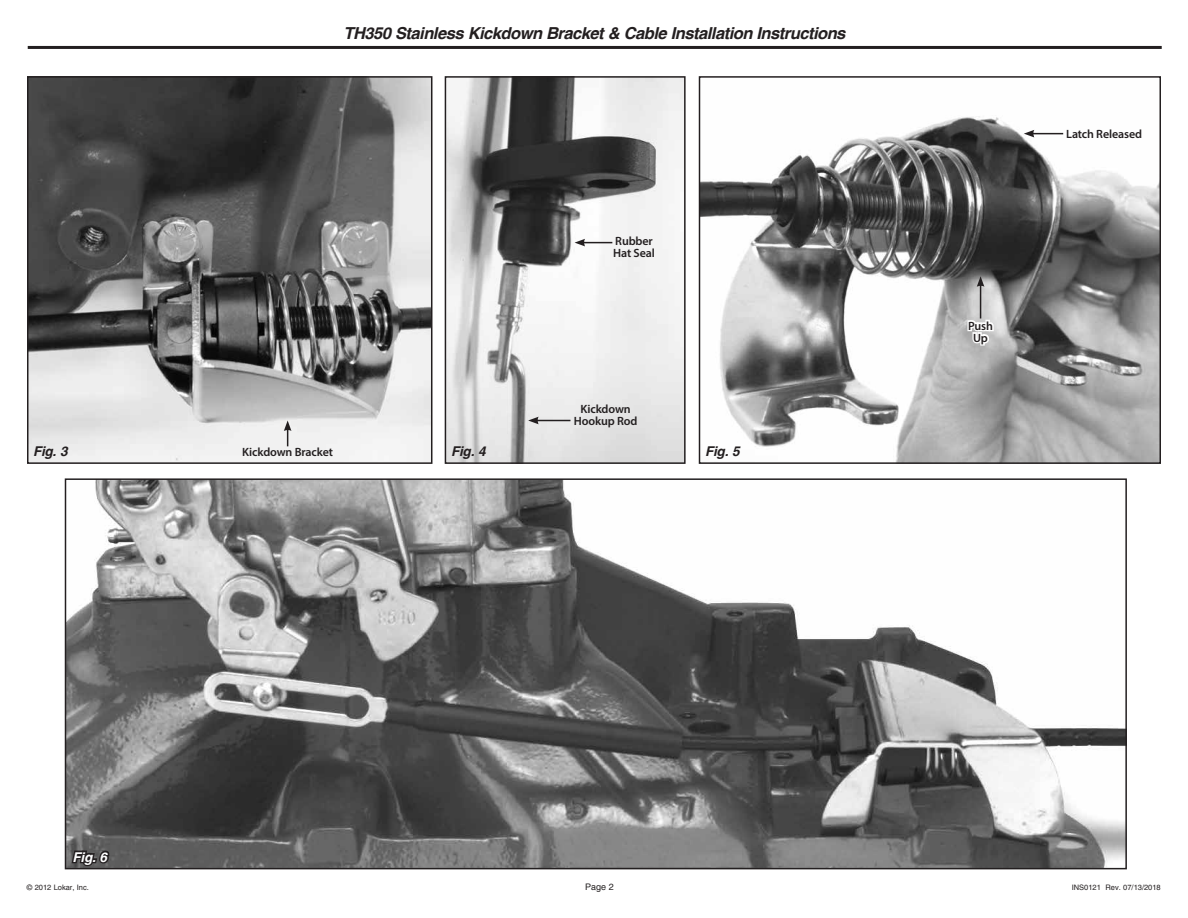
<style>
.page{position:relative;width:1188px;height:918px;background:#fff}
.page>*{position:absolute;margin:0;border:0;box-sizing:border-box;transform-origin:0 0}
.t1{font:italic 700 16.5px "Helvetica";letter-spacing:-.03em;color:#231f20}
.t2{font:italic 700 13.5px "Helvetica";letter-spacing:-.015em;color:#231f20}
.t3{font:italic 700 13.5px "Helvetica";color:#fff}
.t4{font:600 12px/12px "Myriad Pro";letter-spacing:-.01em;color:#231f20;text-align:center}
.t5{font:9px "Helvetica";color:#231f20}
.t6{font:7.5px "Helvetica";color:#231f20}
</style>
<div class="page">
<img style="left:702px;top:116px;width:456px;height:345px">
<div style="left:699px;top:76px;width:462px;height:388px;border:2px solid #231f20"></div>
<img style="left:448px;top:79px;width:235px;height:382px">
<div style="left:445px;top:76px;width:241px;height:388px;border:2px solid #231f20"></div>
<img style="left:30px;top:79px;width:399px;height:382px">
<div style="left:27px;top:76px;width:405px;height:388px;border:2px solid #231f20"></div>
<img style="left:68px;top:481px;width:1056px;height:385px">
<div style="left:65px;top:478px;width:1062px;height:391px;border:2px solid #231f20"></div>
<hr style="left:28px;top:46px;width:1134px;height:3px;background:#231f20">
<svg style="left:284px;top:421px;width:7px;height:25px"></svg>
<svg style="left:966px;top:314px;width:29px;height:51px"></svg>
<svg style="left:575px;top:239px;width:37px;height:7px"></svg>
<hr style="left:536px;top:420px;width:34px;height:1px;background:#231f20">
<svg style="left:528px;top:417px;width:11px;height:7px"></svg>
<hr style="left:980px;top:284px;width:1px;height:35px;background:#231f20">
<svg style="left:977px;top:276px;width:7px;height:11px"></svg>
<hr style="left:1032px;top:133px;width:31px;height:1px;background:#231f20">
<svg style="left:1024px;top:130px;width:10px;height:7px"></svg>
<svg style="left:70px;top:848px;width:41px;height:20px"></svg>
<h1 class="t1" style="left:344px;top:24px;width:503px">TH350 Stainless Kickdown Bracket &amp; Cable Installation Instructions</h1>
<p class="t4" style="left:613px;top:235px;width:43px;text-align:left">Rubber<br>Hat Seal</p>
<p class="t4" style="left:574px;top:402px;width:65px">Kickdown<br>Hookup Rod</p>
<p class="t2" style="left:33px;top:444px;width:36px">Fig. 3</p>
<p class="t2" style="left:451px;top:444px;width:36px">Fig. 4</p>
<p class="t2" style="left:705px;top:444px;width:36px">Fig. 5</p>
<p class="t4" style="left:242px;top:446px;width:92px">Kickdown Bracket</p>
<p class="t4" style="left:968px;top:319px;width:26px">Push<br>Up</p>
<p class="t4" style="left:1066px;top:128px;width:77px">Latch Released</p>
<p class="t3" style="left:72px;top:849px;width:36px">Fig. 6</p>
<p class="t6" style="left:27px;top:883px;width:64px">© 2012 Lokar, Inc.</p>
<p class="t5" style="left:585px;top:882px;width:30px">Page 2</p>
<p class="t6" style="left:1072px;top:883px;width:91px">INS0121 Rev. 07/13/2018</p>
</div>
